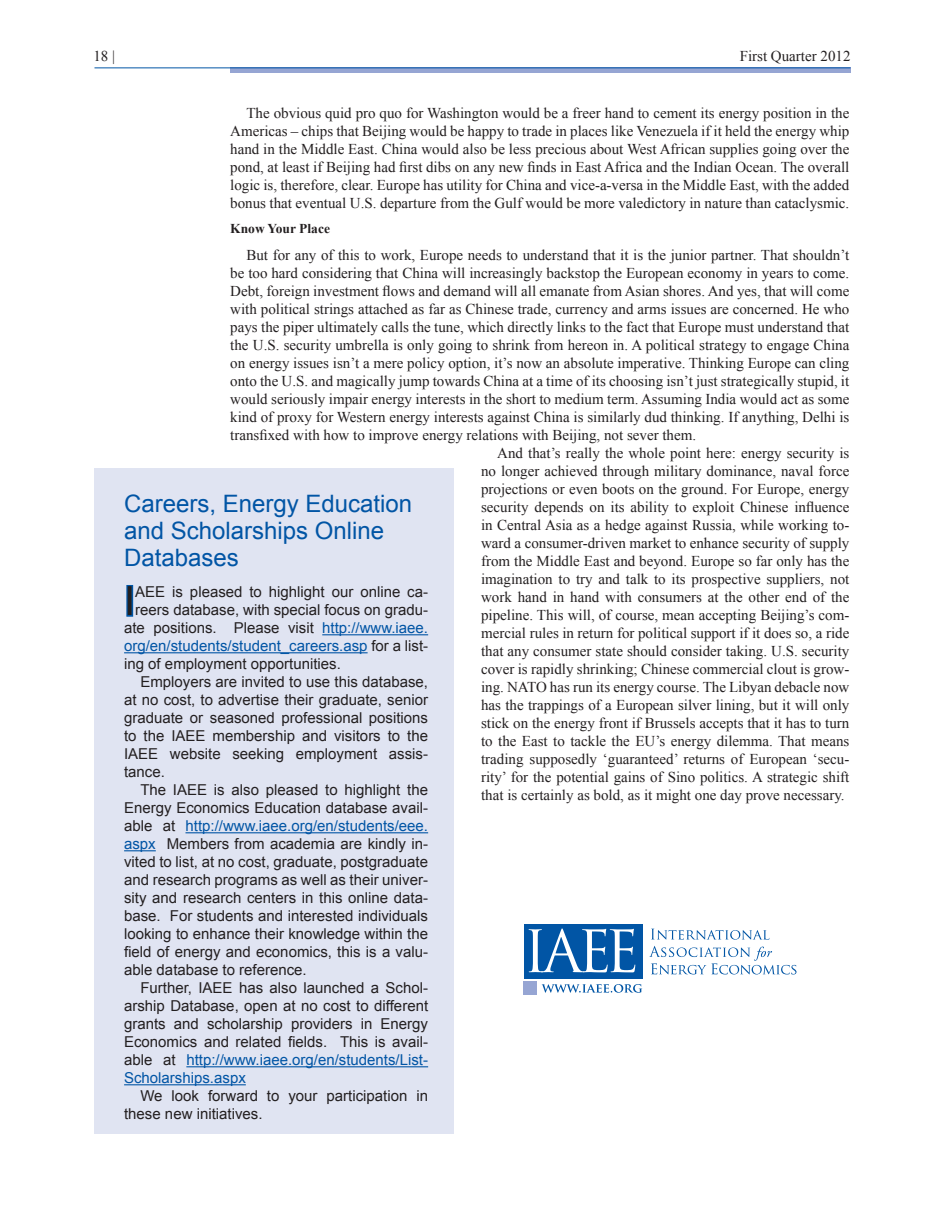
<style>
.page{position:relative;width:945px;height:1215px;background:#fff}
.page>*{position:absolute;margin:0;border:0;box-sizing:border-box;transform-origin:0 0}
.t1{font:40.2px "Arial";color:#231f20}
.t2{font:24px/27px "Arial";color:#0155a5}
.t3{font:15px/18px "Times New Roman";color:#231f20;text-align:justify}
.t4{font:15px/18px "Arial";color:#231f20}
.t5{font:15px "Arial";color:#0155a5}
.t6{font:700 13.5px "Times New Roman";color:#231f20}
.s1{color:#0155a5}
.s2{color:#231f20}
</style>
<div class="page">
<div style="left:230px;top:68px;width:620px;height:5px;background:#96a5d3"></div>
<hr style="left:94px;top:68px;width:756px;height:1px;background:#0155a5">
<div style="left:94px;top:468px;width:360px;height:665px;background:#e0e4f2"></div>
<hr style="left:322px;top:634px;width:106px;height:1px;background:#0155a5">
<hr style="left:124px;top:652px;width:244px;height:1px;background:#0155a5">
<hr style="left:186px;top:832px;width:242px;height:1px;background:#0155a5">
<hr style="left:124px;top:850px;width:32px;height:1px;background:#0155a5">
<hr style="left:186px;top:1066px;width:242px;height:1px;background:#0155a5">
<hr style="left:124px;top:1084px;width:122px;height:1px;background:#0155a5">
<div style="left:126px;top:585px;width:7px;height:32px;border:3px solid #0155a5"></div>
<svg style="left:542px;top:984px;width:100px;height:9px"></svg>
<div style="left:524px;top:981px;width:13px;height:14px;background:#96a5d3"></div>
<div style="left:524px;top:924px;width:119px;height:54px;background:#0155a5"></div>
<svg style="left:529px;top:928px;width:106px;height:44px"></svg>
<svg style="left:651px;top:929px;width:118px;height:11px"></svg>
<svg style="left:649px;top:946px;width:147px;height:28px"></svg>
<p class="t3" style="left:93px;top:47px;width:23px">18 |</p>
<p class="t3" style="left:740px;top:47px;width:112px">First Quarter 2012</p>
<p class="t3" style="left:230px;top:104px;width:621px;text-indent:16px">The obvious quid pro quo for Washington would be a freer hand to cement its energy position in the Americas – chips that Beijing would be happy to trade in places like Venezuela if it held the energy whip hand in the Middle East. China would also be less precious about West African supplies going over the pond, at least if Beijing had first dibs on any new finds in East Africa and the Indian Ocean. The overall logic is, therefore, clear. Europe has utility for China and vice-a-versa in the Middle East, with the added bonus that eventual U.S. departure from the Gulf would be more valedictory in nature than cataclysmic.</p>
<p class="t6" style="left:230px;top:219px;width:101px">Know Your Place</p>
<p class="t3" style="left:246px;top:246px;width:604px">But for any of this to work, Europe needs to understand that it is the junior partner. That shouldn’t</p>
<p class="t3" style="left:230px;top:264px;width:621px">be too hard considering that China will increasingly backstop the European economy in years to come.</p>
<p class="t3" style="left:230px;top:282px;width:621px">Debt, foreign investment flows and demand will all emanate from Asian shores. And yes, that will come</p>
<p class="t3" style="left:230px;top:300px;width:621px">with political strings attached as far as Chinese trade, currency and arms issues are concerned. He who</p>
<p class="t3" style="left:230px;top:318px;width:621px">pays the piper ultimately calls the tune, which directly links to the fact that Europe must understand that</p>
<p class="t3" style="left:230px;top:336px;width:621px">the U.S. security umbrella is only going to shrink from hereon in. A political strategy to engage China</p>
<p class="t3" style="left:230px;top:354px;width:621px">on energy issues isn’t a mere policy option, it’s now an absolute imperative. Thinking Europe can cling</p>
<p class="t3" style="left:230px;top:372px;width:621px">onto the U.S. and magically jump towards China at a time of its choosing isn’t just strategically stupid, it</p>
<p class="t3" style="left:230px;top:390px;width:621px">would seriously impair energy interests in the short to medium term. Assuming India would act as some</p>
<p class="t3" style="left:230px;top:408px;width:621px">kind of proxy for Western energy interests against China is similarly dud thinking. If anything, Delhi is</p>
<p class="t3" style="left:230px;top:426px;width:467px">transfixed with how to improve energy relations with Beijing, not sever them.</p>
<p class="t3" style="left:497px;top:444px;width:354px">And that’s really the whole point here: energy security is</p>
<p class="t3" style="left:481px;top:462px;width:370px">no longer achieved through military dominance, naval force</p>
<p class="t3" style="left:481px;top:480px;width:370px">projections or even boots on the ground. For Europe, energy</p>
<p class="t3" style="left:481px;top:498px;width:370px">security depends on its ability to exploit Chinese influence</p>
<p class="t3" style="left:481px;top:516px;width:370px">in Central Asia as a hedge against Russia, while working to-</p>
<p class="t3" style="left:481px;top:534px;width:370px">ward a consumer-driven market to enhance security of supply</p>
<p class="t3" style="left:481px;top:552px;width:370px">from the Middle East and beyond. Europe so far only has the</p>
<p class="t3" style="left:481px;top:570px;width:370px">imagination to try and talk to its prospective suppliers, not</p>
<p class="t3" style="left:481px;top:588px;width:370px">work hand in hand with consumers at the other end of the</p>
<p class="t3" style="left:481px;top:606px;width:370px">pipeline. This will, of course, mean accepting Beijing’s com-</p>
<p class="t3" style="left:481px;top:624px;width:370px">mercial rules in return for political support if it does so, a ride</p>
<p class="t3" style="left:481px;top:642px;width:370px">that any consumer state should consider taking. U.S. security</p>
<p class="t3" style="left:481px;top:660px;width:370px">cover is rapidly shrinking; Chinese commercial clout is grow-</p>
<p class="t3" style="left:481px;top:678px;width:370px">ing. NATO has run its energy course. The Libyan debacle now</p>
<p class="t3" style="left:481px;top:696px;width:370px">has the trappings of a European silver lining, but it will only</p>
<p class="t3" style="left:481px;top:714px;width:370px">stick on the energy front if Brussels accepts that it has to turn</p>
<p class="t3" style="left:481px;top:732px;width:370px">to the East to tackle the EU’s energy dilemma. That means</p>
<p class="t3" style="left:481px;top:750px;width:370px">trading supposedly ‘guaranteed’ returns of European ‘secu-</p>
<p class="t3" style="left:481px;top:768px;width:370px">rity’ for the potential gains of Sino politics. A strategic shift</p>
<p class="t3" style="left:481px;top:786px;width:365px">that is certainly as bold, as it might one day prove necessary.</p>
<h2 class="t2" style="left:124px;top:490px;width:290px">Careers, Energy Education and Scholarships Online<br>Databases</h2>
<h1 class="t1" style="left:124px;top:575px;width:13px">I</h1>
<p class="t4" style="left:135px;top:583px;width:294px">AEE is pleased to highlight our online ca-</p>
<p class="t4" style="left:135px;top:601px;width:294px">reers database, with special focus on gradu-</p>
<p class="t4" style="left:124px;top:619px;width:306px">ate positions. Please visit <span class="s1">http://www.iaee.</span></p>
<p class="t5" style="left:124px;top:636px;width:306px">org/en/students/student_careers.asp <span class="s2">for a list-</span></p>
<p class="t4" style="left:124px;top:655px;width:218px">ing of employment opportunities.</p>
<p class="t4" style="left:140px;top:673px;width:289px">Employers are invited to use this database,</p>
<p class="t4" style="left:124px;top:691px;width:306px">at no cost, to advertise their graduate, senior</p>
<p class="t4" style="left:124px;top:709px;width:306px">graduate or seasoned professional positions</p>
<p class="t4" style="left:124px;top:727px;width:306px">to the IAEE membership and visitors to the</p>
<p class="t4" style="left:124px;top:745px;width:306px">IAEE website seeking employment assis-</p>
<p class="t4" style="left:124px;top:763px;width:42px">tance.</p>
<p class="t4" style="left:140px;top:781px;width:289px">The IAEE is also pleased to highlight the</p>
<p class="t4" style="left:124px;top:799px;width:306px">Energy Economics Education database avail-</p>
<p class="t5" style="left:124px;top:816px;width:306px"><span class="s2">able at</span> http://www.iaee.org/en/students/eee.</p>
<p class="t4" style="left:124px;top:835px;width:306px"><span class="s1">aspx</span> Members from academia are kindly in-</p>
<p class="t4" style="left:124px;top:853px;width:306px">vited to list, at no cost, graduate, postgraduate</p>
<p class="t4" style="left:124px;top:871px;width:306px">and research programs as well as their univer-</p>
<p class="t4" style="left:124px;top:889px;width:306px">sity and research centers in this online data-</p>
<p class="t4" style="left:124px;top:907px;width:306px">base. For students and interested individuals</p>
<p class="t4" style="left:124px;top:925px;width:306px">looking to enhance their knowledge within the</p>
<p class="t4" style="left:124px;top:943px;width:306px">field of energy and economics, this is a valu-</p>
<p class="t4" style="left:124px;top:961px;width:184px">able database to reference.</p>
<p class="t4" style="left:140px;top:979px;width:289px">Further, IAEE has also launched a Schol-</p>
<p class="t4" style="left:124px;top:997px;width:306px">arship Database, open at no cost to different</p>
<p class="t4" style="left:124px;top:1015px;width:306px">grants and scholarship providers in Energy</p>
<p class="t4" style="left:124px;top:1033px;width:306px">Economics and related fields. This is avail-</p>
<p class="t5" style="left:124px;top:1050px;width:306px"><span class="s2">able at</span> http://www.iaee.org/en/students/List-</p>
<p class="t5" style="left:124px;top:1068px;width:123px">Scholarships.aspx</p>
<p class="t4" style="left:124px;top:1087px;width:306px;text-indent:16px">We look forward to your participation in these new initiatives.</p>
</div>
